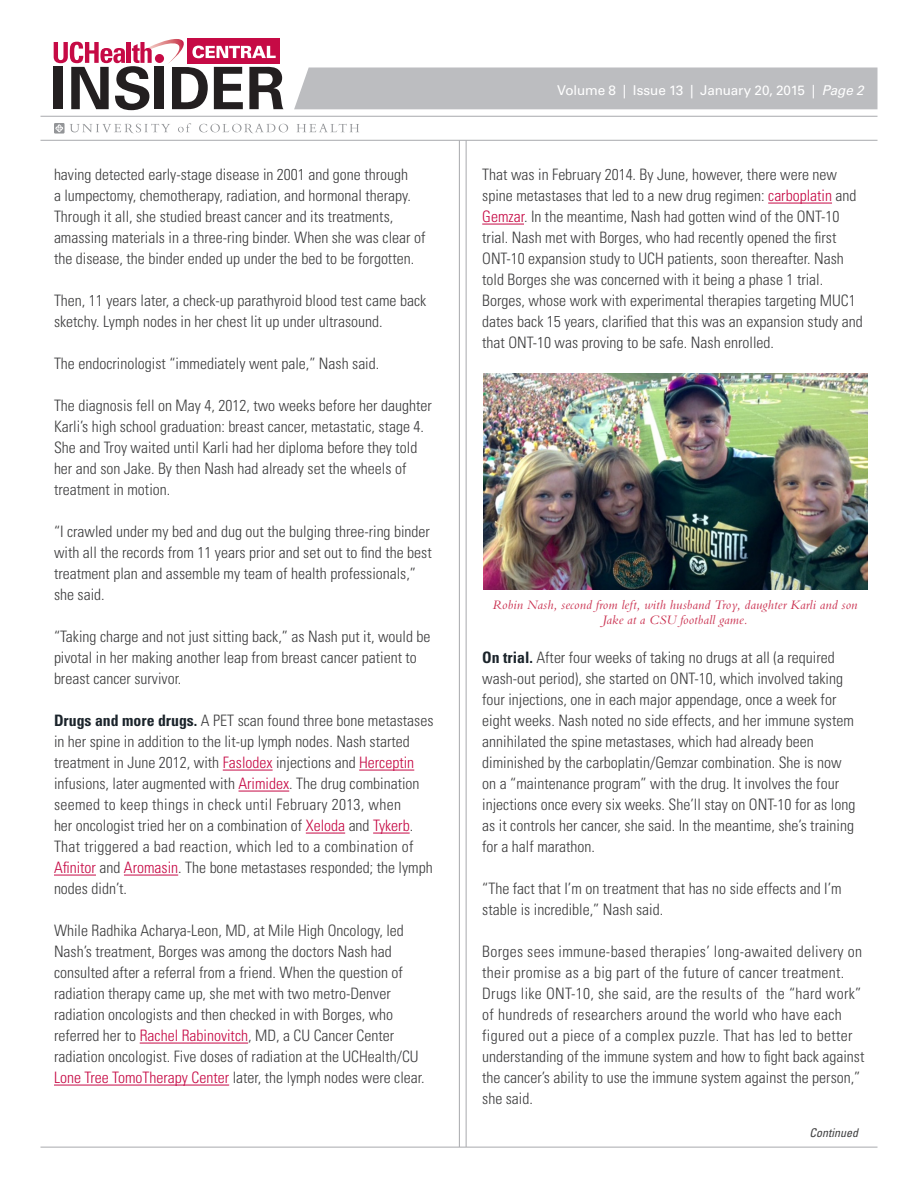
<style>
.page{position:relative;width:918px;height:1188px;background:#fff}
.page>*{position:absolute;margin:0;border:0;box-sizing:border-box;transform-origin:0 0}
.t1{font:300 condensed 15.75px/21px "Univers LT";color:#3e3e3f}
.t2{font:300 condensed 15.75px/21px "Univers LT";letter-spacing:.02em;color:#3e3e3f}
.bullets{font:italic 13.5px/15px "Bembo";letter-spacing:.01em;color:#ca3150;text-align:center}
.bullets-2{font:13.5px "Univers LT";letter-spacing:-.01em;color:#fff}
.t3{font:italic condensed 12px "Univers";color:#3e3e3f}
.s1{font-weight:700;color:#1b242b}
.s2{color:#c60a45}
.s3{font-family:"Univers"}
.s4{font-family:"Univers";font-style:italic}
</style>
<div class="page">
<hr style="left:40px;top:1147px;width:838px;height:1px;background:#a8a9ad">
<hr style="left:40px;top:116px;width:838px;height:1px;background:#a8a9ad">
<hr style="left:40px;top:140px;width:838px;height:1px;background:#a8a9ad">
<div style="left:294px;top:68px;width:584px;height:41px;background:#bcbdc0"></div>
<svg style="left:178px;top:123px;width:13px;height:9px"></svg>
<svg style="left:297px;top:124px;width:62px;height:8px"></svg>
<svg style="left:199px;top:124px;width:89px;height:9px"></svg>
<svg style="left:54px;top:123px;width:116px;height:11px"></svg>
<svg style="left:54px;top:39px;width:229px;height:71px"></svg>
<hr style="left:223px;top:770px;width:50px;height:1px;background:#c60a45">
<hr style="left:359px;top:770px;width:55px;height:1px;background:#c60a45">
<hr style="left:239px;top:791px;width:50px;height:1px;background:#c60a45">
<hr style="left:306px;top:833px;width:39px;height:1px;background:#c60a45">
<hr style="left:373px;top:833px;width:37px;height:1px;background:#c60a45">
<hr style="left:54px;top:875px;width:42px;height:1px;background:#c60a45">
<hr style="left:124px;top:875px;width:54px;height:1px;background:#c60a45">
<hr style="left:140px;top:1043px;width:108px;height:1px;background:#c60a45">
<hr style="left:54px;top:1085px;width:175px;height:1px;background:#c60a45">
<hr style="left:768px;top:203px;width:64px;height:1px;background:#c60a45">
<hr style="left:482px;top:224px;width:42px;height:1px;background:#c60a45">
<hr style="left:466px;top:140px;width:1px;height:1007px;background:#a8a9ad">
<hr style="left:459px;top:140px;width:1px;height:1007px;background:#a8a9ad">
<img style="left:483px;top:374px;width:384px;height:216px">
<p class="t1" style="left:54px;top:164px;width:373px">having detected early-stage disease in 2001 and gone through<br>a lumpectomy, chemotherapy, radiation, and hormonal therapy.<br>Through it all, she studied breast cancer and its treatments, amassing materials in a three-ring binder. When she was clear of the disease, the binder ended up under the bed to be forgotten.</p>
<p class="t1" style="left:54px;top:290px;width:374px">Then, 11 years later, a check-up parathyroid blood test came back sketchy. Lymph nodes in her chest lit up under ultrasound.</p>
<p class="t1" style="left:54px;top:353px;width:327px">The endocrinologist “immediately went pale,” Nash said.</p>
<p class="t1" style="left:54px;top:395px;width:379px">The diagnosis fell on May 4, 2012, two weeks before her daughter Karli’s high school graduation: breast cancer, metastatic, stage 4.<br>She and Troy waited until Karli had her diploma before they told her and son Jake. By then Nash had already set the wheels of treatment in motion.</p>
<p class="t1" style="left:54px;top:521px;width:379px">“I crawled under my bed and dug out the bulging three-ring binder with all the records from 11 years prior and set out to find the best treatment plan and assemble my team of health professionals,” she said.</p>
<p class="t1" style="left:54px;top:626px;width:378px">“Taking charge and not just sitting back,” as Nash put it, would be pivotal in her making another leap from breast cancer patient to breast cancer survivor.</p>
<p class="t1" style="left:54px;top:710px;width:381px"><span class="s1">Drugs and more drugs.</span> A PET scan found three bone metastases in her spine in addition to the lit-up lymph nodes. Nash started treatment in June 2012, with <span class="s2">Faslodex</span> injections and <span class="s2">Herceptin </span>infusions, later augmented with <span class="s2">Arimidex</span>. The drug combination seemed to keep things in check until February 2013, when<br>her oncologist tried her on a combination of <span class="s2">Xeloda</span> and <span class="s2">Tykerb</span>.<br>That triggered a bad reaction, which led to a combination of <span class="s2">Afinitor</span> and <span class="s2">Aromasin</span>. The bone metastases responded; the lymph nodes didn’t.</p>
<p class="t1" style="left:54px;top:920px;width:372px">While Radhika Acharya-Leon, MD, at Mile High Oncology, led Nash’s treatment, Borges was among the doctors Nash had consulted after a referral from a friend. When the question of radiation therapy came up, she met with two metro-Denver radiation oncologists and then checked in with Borges, who referred her to <span class="s2">Rachel Rabinovitch</span>, MD, a CU Cancer Center radiation oncologist. Five doses of radiation at the UCHealth/CU <span class="s2">Lone Tree TomoTherapy Center</span> later, the lymph nodes were clear.</p>
<p class="bullets-2" style="left:557px;top:82px;width:308px">Volume 8 | Issue 13 | January 20, 2015 <span class="s3">|</span> <span class="s4">Page 2</span></p>
<p class="t1" style="left:482px;top:164px;width:382px">That was in February 2014. By June, however, there were new spine metastases that led to a new drug regimen: <span class="s2">carboplatin</span> and <span class="s2">Gemzar</span>. In the meantime, Nash had gotten wind of the ONT-10 trial. Nash met with Borges, who had recently opened the first ONT-10 expansion study to UCH patients, soon thereafter. Nash told Borges she was concerned with it being a phase 1 trial.<br>Borges, whose work with experimental therapies targeting MUC1 dates back 15 years, clarified that this was an expansion study and that ONT-10 was proving to be safe. Nash enrolled.</p>
<p class="bullets" style="left:493px;top:597px;width:367px">Robin Nash, second from left, with husband Troy, daughter Karli and son<br>Jake at a CSU football game.</p>
<p class="t1" style="left:482px;top:647px;width:375px"><span class="s1">On trial.</span> After four weeks of taking no drugs at all (a required wash-out period), she started on ONT-10, which involved taking four injections, one in each major appendage, once a week for eight weeks. Nash noted no side effects, and her immune system annihilated the spine metastases, which had already been diminished by the carboplatin/Gemzar combination. She is now on a “maintenance program” with the drug. It involves the four injections once every six weeks. She’ll stay on ONT-10 for as long as it controls her cancer, she said. In the meantime, she’s training for a half marathon.</p>
<p class="t1" style="left:482px;top:878px;width:361px">“The fact that I’m on treatment that has no side effects and I’m stable is incredible,” Nash said.</p>
<p class="t2" style="left:482px;top:941px;width:384px">Borges sees immune-based therapies’ long-awaited delivery on their promise as a big part of the future of cancer treatment.<br>Drugs like ONT-10, she said, are the results of the “hard work” of hundreds of researchers around the world who have each figured out a piece of a complex puzzle. That has led to better understanding of the immune system and how to fight back against the cancer’s ability to use the immune system against the person,” she said.</p>
<p class="t3" style="left:810px;top:1125px;width:50px">Continued</p>
</div>
